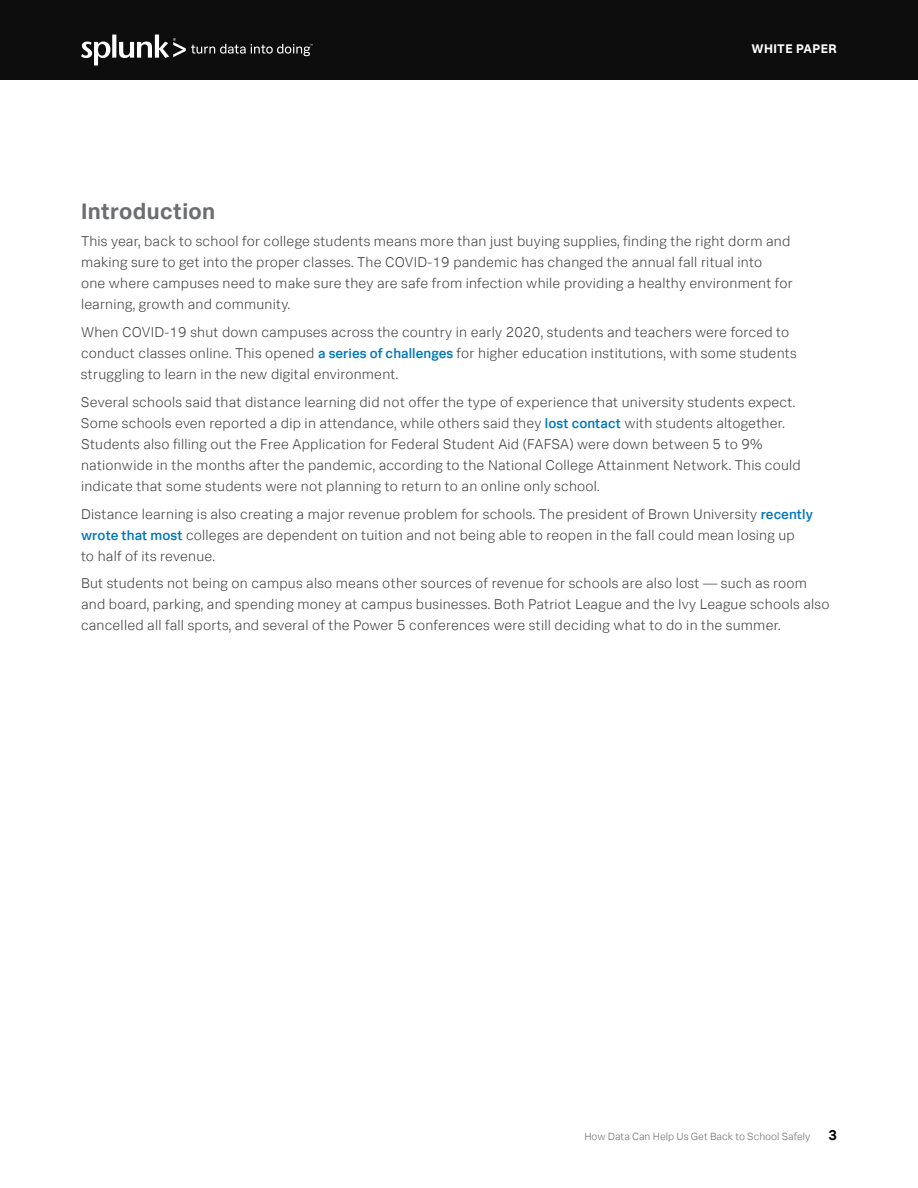
<style>
.page{position:relative;width:918px;height:1188px;background:#fff}
.page>*{position:absolute;margin:0;border:0;box-sizing:border-box;transform-origin:0 0}
.t1{font:700 22.5px "Splunk Data Sans";letter-spacing:.015em;color:#6d6e71}
.t2{font:300 14.25px/21px "Splunk Data Sans";letter-spacing:.015em;color:#414042}
.t3{font:700 14.25px "Splunk Data Sans";color:#000}
.t4{font:700 12.6px "Splunk Data Sans";letter-spacing:.03em;color:#fff}
.t5{font:300 10.5px "Splunk Data Sans";color:#6d6e71}
.s1{font-weight:500;font-size:13.65px;color:#0077be}
</style>
<div class="page">
<div style="left:0;top:0;width:918px;height:80px;background:#0d0d0d"></div>
<svg style="left:81px;top:35px;width:232px;height:31px"></svg>
<p class="t4" style="left:751px;top:41px;width:87px">WHITE PAPER</p>
<h1 class="t1" style="left:81px;top:197px;width:136px">Introduction</h1>
<p class="t2" style="left:81px;top:231px;width:713px">This year, back to school for college students means more than just buying supplies, finding the right dorm and making sure to get into the proper classes. The COVID-19 pandemic has changed the annual fall ritual into<br>one where campuses need to make sure they are safe from infection while providing a healthy environment for learning, growth and community.</p>
<p class="t2" style="left:81px;top:321px;width:717px">When COVID-19 shut down campuses across the country in early 2020, students and teachers were forced to conduct classes online. This opened <span class="s1">a series of challenges</span> for higher education institutions, with some students struggling to learn in the new digital environment.</p>
<p class="t2" style="left:81px;top:391px;width:721px">Several schools said that distance learning did not offer the type of experience that university students expect.<br>Some schools even reported a dip in attendance, while others said they <span class="s1">lost contact</span> with students altogether.<br>Students also filling out the Free Application for Federal Student Aid (FAFSA) were down between 5 to 9% nationwide in the months after the pandemic, according to the National College Attainment Network. This could indicate that some students were not planning to return to an online only school.</p>
<p class="t2" style="left:81px;top:503px;width:733px">Distance learning is also creating a major revenue problem for schools. The president of Brown University <span class="s1">recently wrote that most</span> colleges are dependent on tuition and not being able to reopen in the fall could mean losing up<br>to half of its revenue.</p>
<p class="t2" style="left:81px;top:573px;width:750px">But students not being on campus also means other sources of revenue for schools are also lost — such as room and board, parking, and spending money at campus businesses. Both Patriot League and the Ivy League schools also cancelled all fall sports, and several of the Power 5 conferences were still deciding what to do in the summer.</p>
<p class="t5" style="left:584px;top:1130px;width:227px">How Data Can Help Us Get Back to School Safely</p>
<p class="t3" style="left:828px;top:1126px;width:10px">3</p>
</div>
